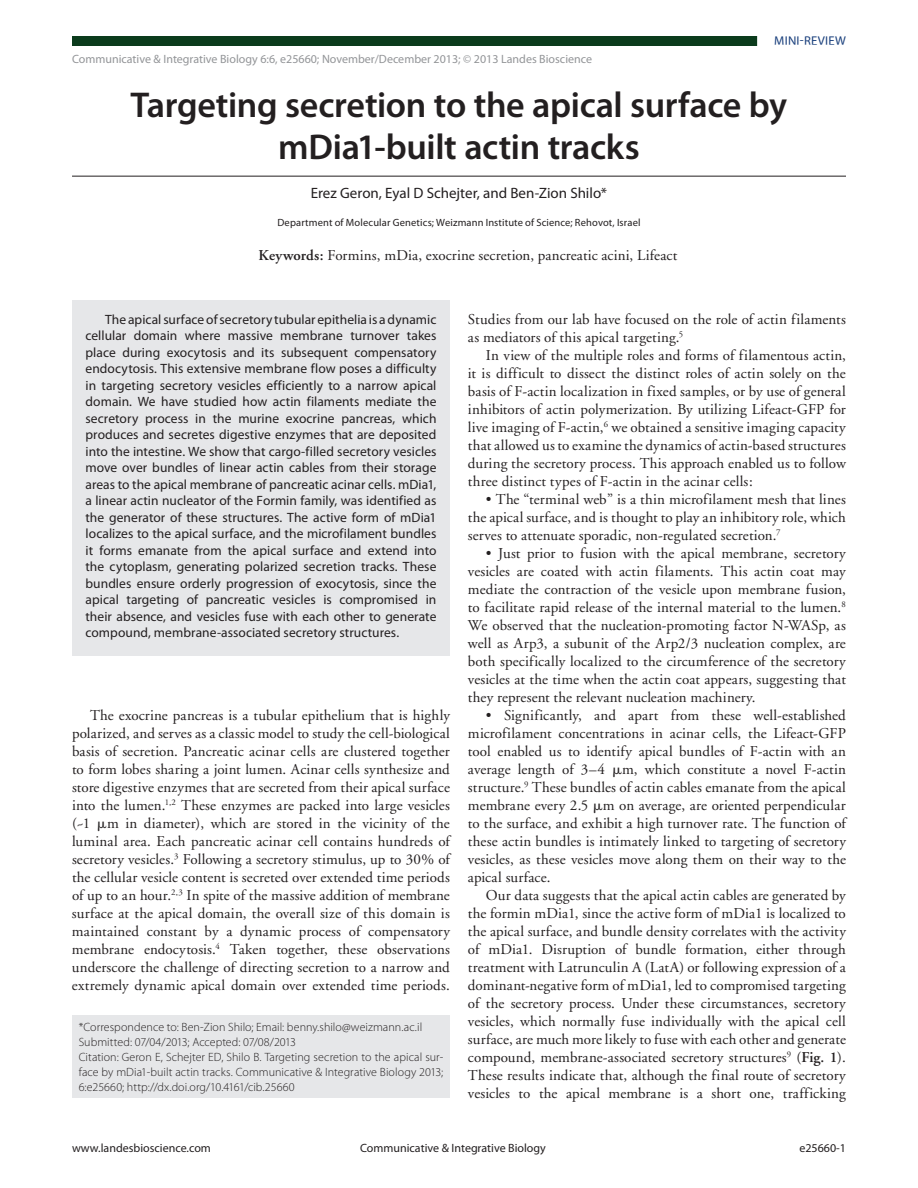
<style>
.page{position:relative;width:918px;height:1188px;background:#fff}
.page>*{position:absolute;margin:0;border:0;box-sizing:border-box;transform-origin:0 0}
.t1{font:600 36px/41.7px "Myriad Pro";letter-spacing:-.01em;color:#231f20;text-align:center}
.t2{font:15px/18px "Adobe Garamond";letter-spacing:.01em;color:#231f20;text-align:justify}
.t3{font:15px "Myriad Pro";color:#231f20}
.t4{font:13.5px/16.5px "Myriad Pro";letter-spacing:.005em;color:#231f20;text-align:justify}
.t5{font:12.75px "Myriad Pro";letter-spacing:.02em;color:#193f7c}
.t6{font:300 12px/15px "Myriad Pro";letter-spacing:.005em;color:#231f20}
.t7{font:12px "Myriad Pro";color:#939598}
.t8{font:12px "Myriad Pro";color:#231f20}
.t9{font:10.5px "Myriad Pro";letter-spacing:.015em;color:#231f20}
.s1{font-weight:600}
.s2{font-family:"Universal Std Greekw Math Pi"}
</style>
<div class="page">
<div style="left:72px;top:36px;width:774px;height:10px;background:#0b3b1c"></div>
<svg style="left:757px;top:36px;width:89px;height:10px"></svg>
<div style="left:72px;top:1015px;width:378px;height:83px;background:#e6e7e9"></div>
<hr style="left:72px;top:176px;width:774px;height:1px;background:#231f20">
<div style="left:72px;top:300px;width:378px;height:356px;background:#e6e7e9"></div>
<p class="t7" style="left:72px;top:52px;width:522px">Communicative &amp; I ntegrative Biology 6:6, e25660; November/December 2013; © 2013 Landes Bioscience</p>
<p class="t5" style="left:774px;top:33px;width:73px">Mini-Review</p>
<h1 class="t1" style="left:131px;top:83px;width:658px">Targeting secretion to the apical surface by mDia1-built actin tracks</h1>
<p class="t3" style="left:311px;top:183px;width:298px">Erez Geron, Eyal D Schejter, and Ben-Zion Shilo*</p>
<p class="t9" style="left:277px;top:216px;width:365px">Department of Molecular Genetics; Weizmann Institute of Science; Rehovot, Israel</p>
<p class="t2" style="left:259px;top:247px;width:420px"><span class="s1">Keywords:</span> Formins, mDia, exocrine secretion, pancreatic acini, Lifeact</p>
<p class="t4" style="left:86px;top:311px;width:352px;text-indent:19px">The apical surface of secretory tubular epithelia is a dynamic cellular domain where massive membrane turnover takes place during exocytosis and its subsequent compensatory endocytosis. This extensive membrane flow poses a difficulty in targeting secretory vesicles efficiently to a narrow apical domain. We have studied how actin filaments mediate the secretory process in the murine exocrine pancreas, which produces and secretes digestive enzymes that are deposited into the intestine. We show that cargo-filled secretory vesicles move over bundles of linear actin cables from their storage areas to the apical membrane of pancreatic acinar cells. mDia1, a linear actin nucleator of the Formin family, was identified as the generator of these structures. The active form of mDia1 localizes to the apical surface, and the microfilament bundles it forms emanate from the apical surface and extend into the cytoplasm, generating polarized secretion tracks. These bundles ensure orderly progression of exocytosis, since the apical targeting of pancreatic vesicles is compromised in their absence, and vesicles fuse with each other to generate compound, membrane-associated secretory structures.</p>
<p class="t2" style="left:72px;top:707px;width:380px;text-indent:18px">The exocrine pancreas is a tubular epithelium that is highly polarized, and serves as a classic model to study the cell-biological basis of secretion. Pancreatic acinar cells are clustered together to form lobes sharing a joint lumen. Acinar cells synthesize and store digestive enzymes that are secreted from their apical surface into the lumen.<sup>1,2</sup> These enzymes are packed into large vesicles (~1 <span class="s2">μ</span>m in diameter), which are stored in the vicinity of the luminal area. Each pancreatic acinar cell contains hundreds of secretory vesicles.<sup>3</sup> Following a secretory stimulus, up to 30% of the cellular vesicle content is secreted over extended time periods of up to an hour.<sup>2,3</sup> In spite of the massive addition of membrane surface at the apical domain, the overall size of this domain is maintained constant by a dynamic process of compensatory membrane endocytosis.<sup>4</sup> Taken together, these observations underscore the challenge of directing secretion to a narrow and extremely dynamic apical domain over extended time periods.</p>
<p class="t6" style="left:79px;top:1019px;width:366px">*Correspondence to: Ben-Zion Shilo; Email: benny.shilo@weizmann.ac.il Submitted: 07/04/2013; Accepted: 07/08/2013<br>Citation: Geron E, Schejter ED, Shilo B. Targeting secretion to the apical sur&shy;face by mDia1-built actin tracks. Communicative &amp; Integrative Biology 2013; 6:e25660; http://dx.doi.org/10.4161/cib.25660</p>
<p class="t2" style="left:468px;top:311px;width:380px">Studies from our lab have focused on the role of actin filaments as mediators of this apical targeting.<sup>5</sup></p>
<p class="t2" style="left:468px;top:347px;width:379px;text-indent:18px">In view of the multiple roles and forms of filamentous actin, it is difficult to dissect the distinct roles of actin solely on the basis of F-actin localization in fixed samples, or by use of general inhibitors of actin polymerization. By utilizing Lifeact-GFP for live imaging of F-actin,<sup>6</sup> we obtained a sensitive imaging capacity that allowed us to examine the dynamics of actin-based structures during the secretory process. This approach enabled us to follow three distinct types of F-actin in the acinar cells:</p>
<p class="t2" style="left:468px;top:491px;width:379px;text-indent:18px">• The “terminal web” is a thin microfilament mesh that lines the apical surface, and is thought to play an inhibitory role, which serves to attenuate sporadic, non-regulated secretion.<sup>7</sup></p>
<p class="t2" style="left:468px;top:545px;width:379px;text-indent:18px">• Just prior to fusion with the apical membrane, secretory vesicles are coated with actin filaments. This actin coat may mediate the contraction of the vesicle upon membrane fusion, to facilitate rapid release of the internal material to the lumen.<sup>8<br></sup>We observed that the nucleation-promoting factor N-WASp, as well as Arp3, a subunit of the Arp2/3 nucleation complex, are both specifically localized to the circumference of the secretory vesicles at the time when the actin coat appears, suggesting that they represent the relevant nucleation machinery.</p>
<p class="t2" style="left:468px;top:707px;width:380px;text-indent:18px">• Significantly, and apart from these well-established microfilament concentrations in acinar cells, the Lifeact-GFP tool enabled us to identify apical bundles of F-actin with an average length of 3–4 <span class="s2">μ</span>m, which constitute a novel F-actin structure.<sup>9</sup> These bundles of actin cables emanate from the apical membrane every 2.5 <span class="s2">μ</span>m on average, are oriented perpendicular to the surface, and exhibit a high turnover rate. The function of these actin bundles is intimately linked to targeting of secretory vesicles, as these vesicles move along them on their way to the apical surface.</p>
<p class="t2" style="left:468px;top:887px;width:379px;text-indent:18px">Our data suggests that the apical actin cables are generated by the formin mDia1, since the active form of mDia1 is localized to the apical surface, and bundle density correlates with the activity of mDia1. Disruption of bundle formation, either through treatment with Latrunculin A (LatA) or following expression of a dominant-negative form of mDia1, led to compromised targeting of the secretory process. Under these circumstances, secretory vesicles, which normally fuse individually with the apical cell surface, are much more likely to fuse with each other and generate compound, membrane-associated secretory structures<sup>9</sup> (<span class="s1">Fig. 1</span>).<br>These results indicate that, although the final route of secretory vesicles to the apical membrane is a short one, trafficking</p>
<p class="t8" style="left:72px;top:1141px;width:140px">www.landesbioscience.com</p>
<p class="t8" style="left:360px;top:1141px;width:187px">Communicative &amp; I ntegrative Biology</p>
<p class="t8" style="left:799px;top:1141px;width:48px">e25660-1</p>
</div>
